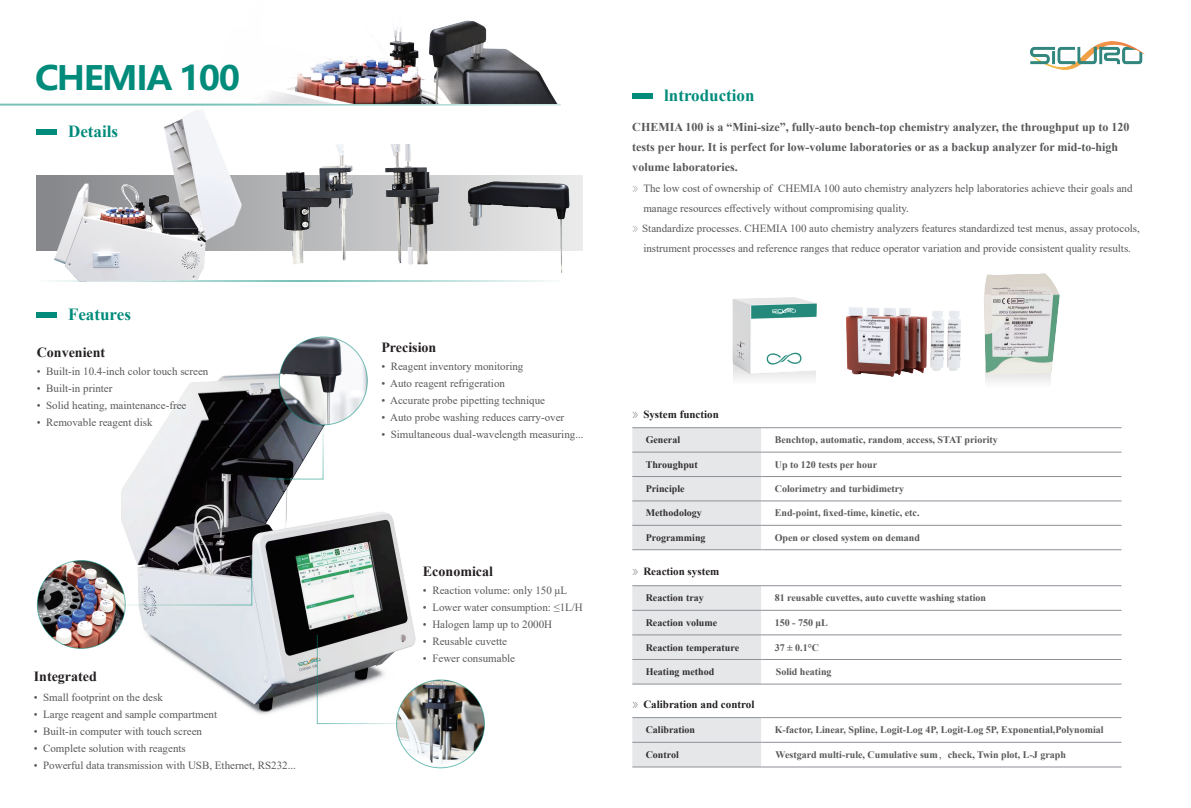
<style>
.page{position:relative;width:1191px;height:808px;background:#fff}
.page>*{position:absolute;margin:0;border:0;box-sizing:border-box;transform-origin:0 0}
.t1{font:700 33.2px "Microsoft Ya Hei";letter-spacing:-.05em;color:#008b7b;scale:1.05 1}
.t2{font:700 17px "Times New Roman";color:#008b7b}
.t3{font:700 14px "Times New Roman";color:#231f20}
.t4{font:700 12px/20px "Times New Roman";color:#57585a}
.t5{font:11px "Times New Roman";color:#57585a}
.t6{font:700 11px "Times New Roman";color:#231f20}
.t7{font:700 10px "Times New Roman";color:#57585a}
.t8{font:700 10px "Times New Roman";color:#312f30}
.s1{font-family:"Adobe Song Std";font-weight:300}
</style>
<div class="page">
<svg style="left:36px;top:175px;width:546px;height:76px;background:#babbbc"></svg>
<img style="left:104px;top:362px;width:318px;height:386px">
<hr style="left:0;top:104px;width:561px;height:2px;background:#008b7b">
<hr style="left:300px;top:280px;width:261px;height:2px;background:#008b7b">
<hr style="left:39px;top:280px;width:261px;height:2px;background:#008b7b">
<div style="left:36px;top:129px;width:20px;height:6px;background:#008b7b"></div>
<div style="left:36px;top:312px;width:20px;height:6px;background:#008b7b"></div>
<div style="left:632px;top:93px;width:20px;height:6px;background:#008b7b"></div>
<img style="left:37px;top:560px;width:88px;height:88px;border-radius:44px">
<img style="left:279px;top:337px;width:88px;height:88px;border-radius:44px">
<img style="left:396px;top:680px;width:88px;height:88px;border-radius:44px">
<svg style="left:119px;top:558px;width:134px;height:48px;background:#bbbfc3"></svg>
<svg style="left:267px;top:425px;width:57px;height:55px"></svg>
<svg style="left:316px;top:634px;width:85px;height:90px"></svg>
<img style="left:53px;top:110px;width:195px;height:172px">
<img style="left:465px;top:178px;width:110px;height:103px">
<img style="left:274px;top:145px;width:88px;height:119px">
<img style="left:379px;top:144px;width:64px;height:121px">
<img style="left:163px;top:20px;width:398px;height:84px">
<div style="left:246px;top:92px;width:23px;height:10px;background:#fff"></div>
<div style="left:632px;top:428px;width:129px;height:121px;background:#e6e7e9"></div>
<svg style="left:761px;top:428px;width:360px;height:97px"></svg>
<hr style="left:632px;top:452px;width:129px;height:1px;background:#8d9096">
<hr style="left:761px;top:452px;width:360px;height:1px;background:#8d9096">
<hr style="left:632px;top:476px;width:129px;height:1px;background:#8d9096">
<hr style="left:761px;top:476px;width:360px;height:1px;background:#8d9096">
<hr style="left:632px;top:501px;width:129px;height:1px;background:#8d9096">
<hr style="left:761px;top:501px;width:360px;height:1px;background:#8d9096">
<hr style="left:632px;top:525px;width:129px;height:1px;background:#8d9096">
<hr style="left:761px;top:525px;width:360px;height:1px;background:#8d9096">
<hr style="left:632px;top:427px;width:129px;height:1px;background:#8d9096">
<hr style="left:761px;top:427px;width:360px;height:1px;background:#8d9096">
<hr style="left:632px;top:549px;width:129px;height:1px;background:#8d9096">
<hr style="left:761px;top:549px;width:360px;height:1px;background:#8d9096">
<svg style="left:632px;top:586px;width:489px;height:97px"></svg>
<hr style="left:632px;top:610px;width:129px;height:1px;background:#8d9096">
<hr style="left:761px;top:610px;width:360px;height:1px;background:#8d9096">
<hr style="left:632px;top:635px;width:129px;height:1px;background:#8d9096">
<hr style="left:761px;top:635px;width:360px;height:1px;background:#8d9096">
<hr style="left:632px;top:659px;width:129px;height:1px;background:#8d9096">
<hr style="left:761px;top:659px;width:360px;height:1px;background:#8d9096">
<hr style="left:632px;top:585px;width:129px;height:1px;background:#8d9096">
<hr style="left:761px;top:585px;width:360px;height:1px;background:#8d9096">
<hr style="left:632px;top:683px;width:129px;height:1px;background:#8d9096">
<hr style="left:761px;top:683px;width:360px;height:1px;background:#8d9096">
<svg style="left:632px;top:718px;width:489px;height:48px"></svg>
<hr style="left:632px;top:742px;width:129px;height:1px;background:#8d9096">
<hr style="left:761px;top:742px;width:360px;height:1px;background:#8d9096">
<hr style="left:632px;top:717px;width:129px;height:1px;background:#8d9096">
<hr style="left:761px;top:717px;width:360px;height:1px;background:#8d9096">
<hr style="left:632px;top:766px;width:129px;height:1px;background:#8d9096">
<hr style="left:761px;top:766px;width:360px;height:1px;background:#8d9096">
<img style="left:1030px;top:42px;width:115px;height:28px">
<img style="left:846px;top:307px;width:115px;height:70px">
<div style="left:985px;top:366px;width:65px;height:22px;background:#f8f8f8"></div>
<img style="left:984px;top:273px;width:76px;height:109px">
<img style="left:732px;top:297px;width:85px;height:82px">
<h1 class="t1" style="left:35px;top:54px;width:197px">CHEMIA 100</h1>
<h2 class="t2" style="left:68px;top:119px;width:52px">Details</h2>
<h2 class="t2" style="left:68px;top:302px;width:64px">Features</h2>
<p class="t3" style="left:37px;top:342px;width:70px">Convenient</p>
<p class="t5" style="left:37px;top:363px;width:173px">• Built-in 10.4-inch color touch screen</p>
<p class="t5" style="left:37px;top:380px;width:77px">• Built-in printer</p>
<p class="t5" style="left:37px;top:397px;width:151px">• Solid heating, maintenance-free</p>
<p class="t5" style="left:37px;top:414px;width:117px">• Removable reagent disk</p>
<p class="t3" style="left:34px;top:666px;width:64px">Integrated</p>
<p class="t5" style="left:34px;top:689px;width:131px">• Small footprint on the desk</p>
<p class="t5" style="left:34px;top:706px;width:185px">• Large reagent and sample compartment</p>
<p class="t5" style="left:34px;top:723px;width:170px">• Built-in computer with touch screen</p>
<p class="t5" style="left:34px;top:740px;width:154px">• Complete solution with reagents</p>
<p class="t5" style="left:34px;top:757px;width:264px">• Powerful data transmission with USB, Ethernet, RS232...</p>
<p class="t3" style="left:381px;top:337px;width:56px">Precision</p>
<p class="t5" style="left:381px;top:359px;width:143px">• Reagent inventory monitoring</p>
<p class="t5" style="left:381px;top:376px;width:125px">• Auto reagent refrigeration</p>
<p class="t5" style="left:381px;top:393px;width:165px">• Accurate probe pipetting technique</p>
<p class="t5" style="left:381px;top:410px;width:184px">• Auto probe washing reduces carry-over</p>
<p class="t5" style="left:381px;top:427px;width:204px">• Simultaneous dual-wavelength measuring...</p>
<p class="t3" style="left:423px;top:561px;width:71px">Economical</p>
<p class="t5" style="left:423px;top:582px;width:146px">• Reaction volume: only 150 μL</p>
<p class="t5" style="left:423px;top:599px;width:161px">• Lower water consumption: ≤1L/H</p>
<p class="t5" style="left:423px;top:616px;width:131px">• Halogen lamp up to 2000H</p>
<p class="t5" style="left:423px;top:633px;width:86px">• Reusable cuvette</p>
<p class="t5" style="left:423px;top:650px;width:94px">• Fewer consumable</p>
<h2 class="t2" style="left:664px;top:83px;width:92px">lntroduction</h2>
<p class="t4" style="left:632px;top:117px;width:499px">CHEMIA 100 is a “Mini-size”, fully-auto bench-top chemistry analyzer, the throughput up to 120 tests per hour. It is perfect for low-volume laboratories or as a backup analyzer for mid-to-high volume laboratories.</p>
<p class="t5" style="left:632px;top:181px;width:502px"><span class="s1">》</span>The low cost of ownership of CHEMIA 100 auto chemistry analyzers help laboratories achieve their goals and</p>
<p class="t5" style="left:643px;top:201px;width:267px">manage resources effectively without compromising quality.</p>
<p class="t5" style="left:632px;top:221px;width:509px"><span class="s1">》</span>Standardize processes. CHEMIA 100 auto chemistry analyzers features standardized test menus, assay protocols,</p>
<p class="t5" style="left:643px;top:241px;width:489px">instrument processes and reference ranges that reduce operator variation and provide consistent quality results.</p>
<p class="t6" style="left:632px;top:406px;width:88px"><span class="s1">》</span>System function</p>
<p class="t8" style="left:646px;top:433px;width:36px">General</p>
<p class="t7" style="left:774px;top:433px;width:225px">Benchtop, automatic, random<span class="s1">,</span> access, STAT priority</p>
<p class="t8" style="left:646px;top:457px;width:54px">Throughput</p>
<p class="t7" style="left:774px;top:457px;width:104px">Up to 120 tests per hour</p>
<p class="t8" style="left:646px;top:481px;width:40px">Principle</p>
<p class="t7" style="left:774px;top:481px;width:131px">Colorimetry and turbidimetry</p>
<p class="t8" style="left:646px;top:506px;width:58px">Methodology</p>
<p class="t7" style="left:774px;top:506px;width:146px">End-point, fixed-time, kinetic, etc.</p>
<p class="t8" style="left:646px;top:530px;width:61px">Programming</p>
<p class="t7" style="left:774px;top:530px;width:147px">Open or closed system on demand</p>
<p class="t6" style="left:632px;top:564px;width:89px"><span class="s1">》</span>Reaction system</p>
<p class="t8" style="left:646px;top:591px;width:60px">Reaction tray</p>
<p class="t7" style="left:774px;top:591px;width:213px">81 reusable cuvettes, auto cuvette washing station</p>
<p class="t8" style="left:646px;top:615px;width:73px">Reaction volume</p>
<p class="t7" style="left:774px;top:615px;width:55px">150 - 750 μL</p>
<p class="t8" style="left:646px;top:640px;width:95px">Reaction temperature</p>
<p class="t7" style="left:774px;top:640px;width:46px">37 ± 0.1°C</p>
<p class="t8" style="left:646px;top:664px;width:70px">Heating method</p>
<p class="t7" style="left:775px;top:664px;width:57px">Solid heating</p>
<p class="t6" style="left:632px;top:696px;width:124px"><span class="s1">》</span>Calibration and control</p>
<p class="t8" style="left:646px;top:723px;width:51px">Calibration</p>
<p class="t7" style="left:774px;top:723px;width:330px">K-factor, Linear, Spline, Logit-Log 4P, Logit-Log 5P, Exponential,Polynomial</p>
<p class="t8" style="left:646px;top:747px;width:35px">Control</p>
<p class="t7" style="left:775px;top:747px;width:292px">Westgard multi-rule, Cumulative sum<span class="s1">，</span>check, Twin plot, L-J graph</p>
</div>
